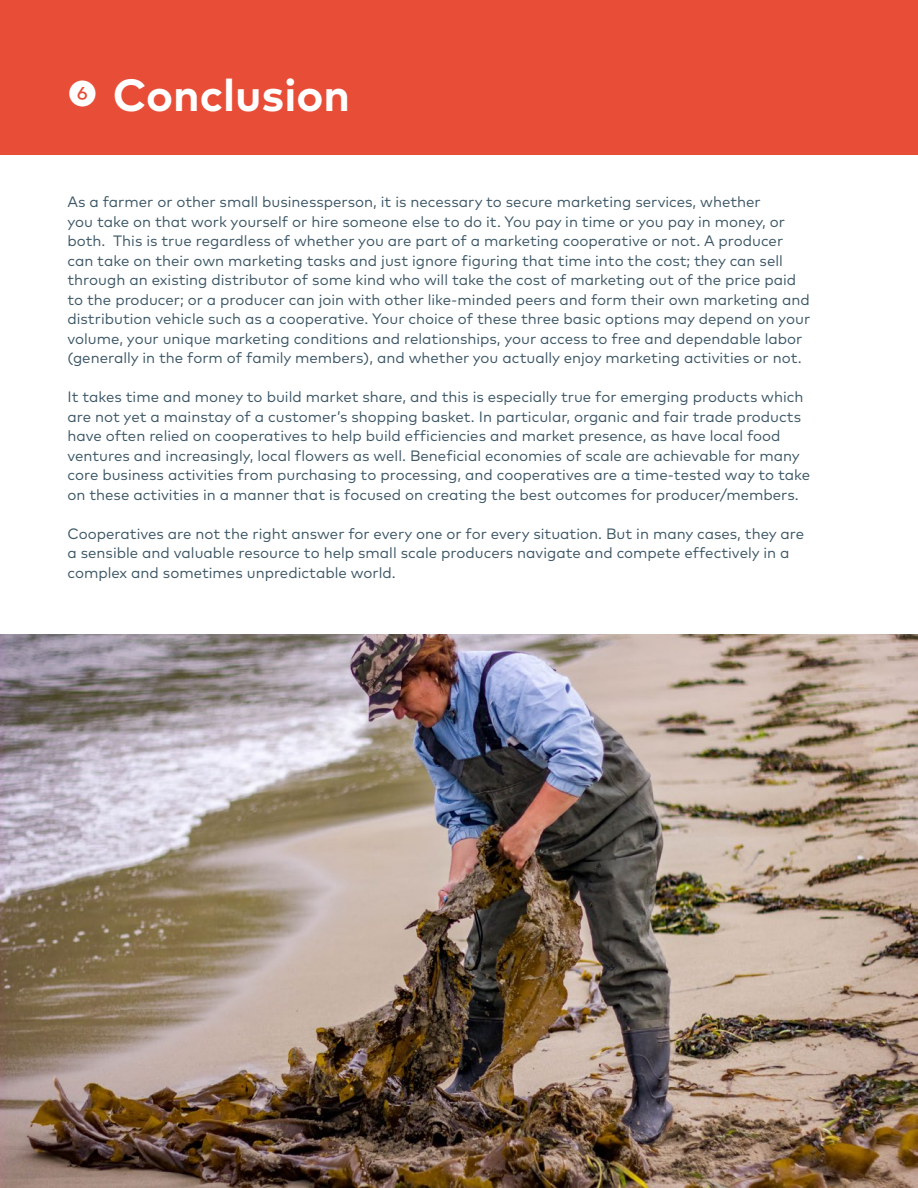
<style>
.page{position:relative;width:918px;height:1188px;background:#fff}
.page>*{position:absolute;margin:0;border:0;box-sizing:border-box;transform-origin:0 0}
.t1{font:700 45px "Mark OT";color:#fff}
.t2{font:30px "Mark OT";color:#fff}
.Body{font:15px/19.5px "Mark OT";color:#3c5665}
</style>
<div class="page">
<div style="left:0;top:0;width:918px;height:155px;background:#e84d37"></div>
<img style="left:0;top:635px;width:918px;height:553px">
<p class="t2" style="left:67px;top:75px;width:32px">❻</p>
<p class="t1" style="left:113px;top:66px;width:239px">Conclusion</p>
<p class="Body" style="left:68px;top:192px;width:744px">As a farmer or other small businessperson, it is necessary to secure marketing services, whether<br>you take on that work yourself or hire someone else to do it. You pay in time or you pay in money, or both. This is true regardless of whether you are part of a marketing cooperative or not. A producer can take on their own marketing tasks and just ignore figuring that time into the cost; they can sell through an existing distributor of some kind who will take the cost of marketing out of the price paid to the producer; or a producer can join with other like-minded peers and form their own marketing and distribution vehicle such as a cooperative. Your choice of these three basic options may depend on your volume, your unique marketing conditions and relationships, your access to free and dependable labor (generally in the form of family members), and whether you actually enjoy marketing activities or not.</p>
<p class="Body" style="left:68px;top:387px;width:744px">It takes time and money to build market share, and this is especially true for emerging products which are not yet a mainstay of a customer’s shopping basket. In particular, organic and fair trade products have often relied on cooperatives to help build efficiencies and market presence, as have local food ventures and increasingly, local flowers as well. Beneficial economies of scale are achievable for many core business activities from purchasing to processing, and cooperatives are a time-tested way to take on these activities in a manner that is focused on creating the best outcomes for producer/members.</p>
<p class="Body" style="left:68px;top:524px;width:738px">Cooperatives are not the right answer for every one or for every situation. But in many cases, they are a sensible and valuable resource to help small scale producers navigate and compete effectively in a complex and sometimes unpredictable world.</p>
</div>
